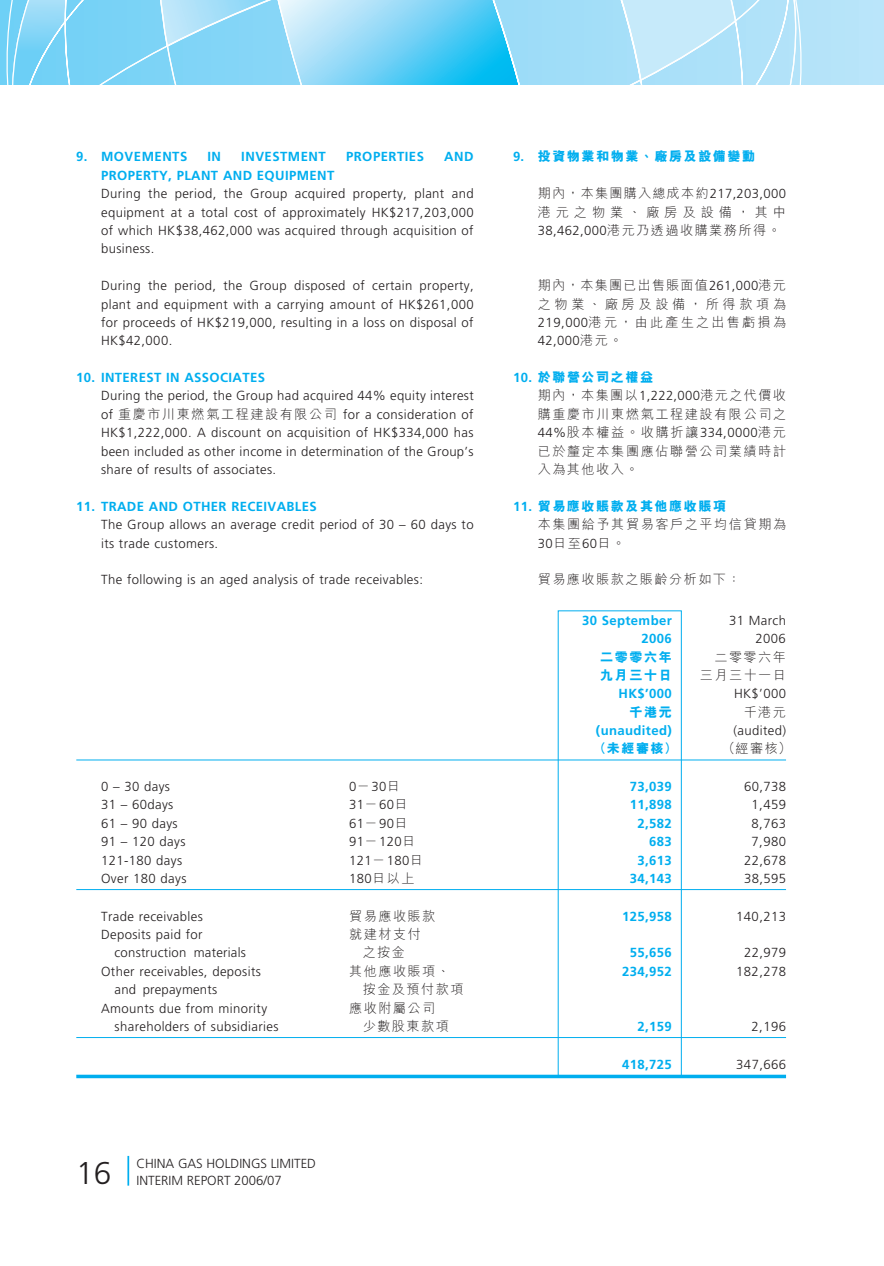
<style>
.page{position:relative;width:884px;height:1266px;background:#fff}
.page>*{position:absolute;margin:0;border:0;box-sizing:border-box;transform-origin:0 0}
.t1{font:300 31.5px "Frutiger";color:#231f20}
.t2{font:300 13.12px/18.4px "Frutiger";letter-spacing:.03em;color:#231f20;text-align:justify}
.t3{font:300 13.12px/18.4px "M Hei";letter-spacing:.11em;color:#231f20}
.t4{font:700 13.12px "Frutiger";letter-spacing:.03em;color:#00aeef}
.t5{font:300 13.12px/17.5px "Frutiger";color:#231f20}
.t6{font:800 13.12px "M Hei";letter-spacing:.11em;color:#00aeef}
.s1{font-family:"M Hei"}
.s2{font-family:"Frutiger";font-weight:700}
.s3{font-family:"Frutiger"}
.s4{font-family:"Frutiger";font-weight:700;color:#00aeef}
.s5{font-weight:800;color:#00aeef}
</style>
<div class="page">
<div style="left:0;top:0;width:884px;height:85px;background:#b6e4f9"></div>
<svg style="left:0;top:0;width:802px;height:85px"></svg>
<svg style="left:19px;top:0;width:770px;height:85px"></svg>
<svg style="left:642px;top:0;width:94px;height:85px"></svg>
<svg style="left:25px;top:0;width:617px;height:85px;background:#87d7f7"></svg>
<hr style="left:127px;top:1155px;width:2px;height:30px;background:#00aeef">
<div style="left:558px;top:610px;width:124px;height:467px;border:1px solid #00aeef"></div>
<hr style="left:76px;top:759px;width:710px;height:1px;background:#00aeef">
<hr style="left:76px;top:889px;width:710px;height:1px;background:#00aeef">
<hr style="left:76px;top:1037px;width:710px;height:1px;background:#00aeef">
<svg style="left:76px;top:1074px;width:710px;height:4px;background:#2cbcf1"></svg>
<p class="t4" style="left:76px;top:151px;width:113px">9. MOVEMENTS</p>
<p class="t4" style="left:207px;top:151px;width:15px">IN</p>
<p class="t4" style="left:241px;top:151px;width:86px">INVESTMENT</p>
<p class="t4" style="left:346px;top:151px;width:80px">PROPERTIES</p>
<p class="t4" style="left:444px;top:151px;width:31px">AND</p>
<p class="t4" style="left:101px;top:170px;width:235px">PROPERTY, PLANT AND EQUIPMENT</p>
<p class="t2" style="left:101px;top:185px;width:374px">During the period, the Group acquired property, plant and equipment at a total cost of approximately HK$217,203,000 of which HK$38,462,000 was acquired through acquisition of business.</p>
<p class="t2" style="left:101px;top:277px;width:374px">During the period, the Group disposed of certain property, plant and equipment with a carrying amount of HK$261,000 for proceeds of HK$219,000, resulting in a loss on disposal of HK$42,000.</p>
<p class="t4" style="left:76px;top:372px;width:190px">10. INTEREST IN ASSOCIATES</p>
<p class="t2" style="left:101px;top:388px;width:374px">During the period, the Group had acquired 44% equity interest of <span class="s1">重慶市川東燃氣工程建設有限公司</span> for a consideration of HK$1,222,000. A discount on acquisition of HK$334,000 has been included as other income in determination of the Group’s share of results of associates.</p>
<p class="t4" style="left:76px;top:501px;width:242px">11. TRADE AND OTHER RECEIVABLES</p>
<p class="t2" style="left:101px;top:516px;width:374px">The Group allows an average credit period of 30 – 60 days to its trade customers.</p>
<p class="t2" style="left:101px;top:571px;width:323px">The following is an aged analysis of trade receivables:</p>
<p class="t6" style="left:513px;top:152px;width:244px"><span class="s2">9.</span> 投資物業和物業、廠房及設備變動</p>
<p class="t3" style="left:538px;top:186px;width:250px;text-align:justify">期內，本集團購入總成本約<span class="s3">217,203,000</span>港元之物業、廠房及設備，其中<span class="s3">38,462,000</span>港元乃透過收購業務所得。</p>
<p class="t3" style="left:538px;top:278px;width:250px;text-align:justify">期內，本集團已出售賬面值<span class="s3">261,000</span>港元之物業、廠房及設備，所得款項為<span class="s3">219,000</span>港元，由此產生之出售虧損為</p>
<p class="t2" style="left:538px;top:332px;width:86px">42,000<span class="s1">港元。</span></p>
<p class="t3" style="left:538px;top:370px;width:250px;text-indent:-25px"><span class="s4">10.</span> <span class="s5">於聯營公司之權益<br></span>期內，本集團以<span class="s3">1,222,000</span>港元之代價收購重慶市川東燃氣工程建設有限公司之</p>
<p class="t2" style="left:538px;top:424px;width:250px">44%<span class="s1">股本權益。收購折讓</span>334,0000<span class="s1">港元</span></p>
<p class="t3" style="left:538px;top:443px;width:250px">已於釐定本集團應佔聯營公司業績時計入為其他收入。</p>
<p class="t3" style="left:538px;top:498px;width:250px;text-indent:-25px"><span class="s4">11.</span> <span class="s5">貿易應收賬款及其他應收賬項<br></span>本集團給予其貿易客戶之平均信貸期為</p>
<p class="t2" style="left:538px;top:535px;width:89px">30<span class="s1">日至</span>60<span class="s1">日。</span></p>
<p class="t3" style="left:538px;top:572px;width:204px">貿易應收賬款之賬齡分析如下：</p>
<p class="t4" style="left:582px;top:614px;width:91px">30 September</p>
<p class="t2" style="left:729px;top:612px;width:58px">31 March</p>
<p class="t4" style="left:641px;top:633px;width:32px">2006</p>
<p class="t2" style="left:755px;top:630px;width:32px">2006</p>
<p class="t6" style="left:600px;top:651px;width:73px">二零零六年</p>
<p class="t3" style="left:714px;top:649px;width:73px">二零零六年</p>
<p class="t6" style="left:600px;top:670px;width:73px">九月三十日</p>
<p class="t3" style="left:700px;top:667px;width:88px">三月三十一日</p>
<p class="t4" style="left:618px;top:688px;width:55px">HK$’000</p>
<p class="t2" style="left:734px;top:685px;width:53px">HK$’000</p>
<p class="t6" style="left:629px;top:706px;width:44px">千港元</p>
<p class="t3" style="left:743px;top:704px;width:44px">千港元</p>
<p class="t4" style="left:596px;top:725px;width:77px">(unaudited)</p>
<p class="t2" style="left:733px;top:722px;width:54px">(audited)</p>
<p class="t6" style="left:593px;top:743px;width:85px">（未經審核）</p>
<p class="t3" style="left:722px;top:741px;width:70px">（經審核）</p>
<p class="t2" style="left:101px;top:778px;width:70px">0 – 30 days</p>
<p class="t2" style="left:349px;top:778px;width:52px">0<span class="s1">－</span>30<span class="s1">日</span></p>
<p class="t4" style="left:630px;top:781px;width:43px">73,039</p>
<p class="t2" style="left:744px;top:778px;width:43px">60,738</p>
<p class="t2" style="left:101px;top:796px;width:74px">31 – 60days</p>
<p class="t2" style="left:349px;top:796px;width:60px">31<span class="s1">－</span>60<span class="s1">日</span></p>
<p class="t4" style="left:630px;top:799px;width:43px">11,898</p>
<p class="t2" style="left:751px;top:796px;width:36px">1,459</p>
<p class="t2" style="left:101px;top:815px;width:78px">61 – 90 days</p>
<p class="t2" style="left:349px;top:815px;width:60px">61<span class="s1">－</span>90<span class="s1">日</span></p>
<p class="t4" style="left:637px;top:817px;width:36px">2,582</p>
<p class="t2" style="left:751px;top:815px;width:36px">8,763</p>
<p class="t2" style="left:101px;top:833px;width:86px">91 – 120 days</p>
<p class="t2" style="left:349px;top:833px;width:67px">91<span class="s1">－</span>120<span class="s1">日</span></p>
<p class="t4" style="left:649px;top:836px;width:24px">683</p>
<p class="t2" style="left:751px;top:833px;width:36px">7,980</p>
<p class="t2" style="left:101px;top:851px;width:83px">121-180 days</p>
<p class="t2" style="left:349px;top:851px;width:75px">121<span class="s1">－</span>180<span class="s1">日</span></p>
<p class="t4" style="left:637px;top:854px;width:36px">3,613</p>
<p class="t2" style="left:744px;top:851px;width:43px">22,678</p>
<p class="t2" style="left:101px;top:870px;width:87px">Over 180 days</p>
<p class="t2" style="left:349px;top:870px;width:67px">180<span class="s1">日以上</span></p>
<p class="t4" style="left:630px;top:873px;width:43px">34,143</p>
<p class="t2" style="left:744px;top:870px;width:43px">38,595</p>
<p class="t2" style="left:101px;top:907px;width:103px">Trade receivables</p>
<p class="t3" style="left:349px;top:908px;width:88px">貿易應收賬款</p>
<p class="t4" style="left:622px;top:910px;width:51px">125,958</p>
<p class="t2" style="left:736px;top:907px;width:51px">140,213</p>
<p class="t2" style="left:101px;top:926px;width:103px">Deposits paid for</p>
<p class="t3" style="left:349px;top:926px;width:73px">就建材支付</p>
<p class="t2" style="left:115px;top:944px;width:133px">construction materials</p>
<p class="t3" style="left:363px;top:945px;width:44px">之按金</p>
<p class="t4" style="left:630px;top:947px;width:43px">55,656</p>
<p class="t2" style="left:744px;top:944px;width:43px">22,979</p>
<p class="t2" style="left:101px;top:963px;width:161px">Other receivables, deposits</p>
<p class="t3" style="left:349px;top:963px;width:102px">其他應收賬項、</p>
<p class="t4" style="left:622px;top:965px;width:51px">234,952</p>
<p class="t2" style="left:736px;top:963px;width:51px">182,278</p>
<p class="t2" style="left:115px;top:981px;width:104px">and prepayments</p>
<p class="t3" style="left:363px;top:981px;width:102px">按金及預付款項</p>
<p class="t2" style="left:101px;top:999px;width:168px">Amounts due from minority</p>
<p class="t3" style="left:349px;top:1000px;width:88px">應收附屬公司</p>
<p class="t2" style="left:115px;top:1018px;width:165px">shareholders of subsidiaries</p>
<p class="t3" style="left:363px;top:1018px;width:88px">少數股東款項</p>
<p class="t4" style="left:637px;top:1020px;width:36px">2,159</p>
<p class="t2" style="left:751px;top:1018px;width:36px">2,196</p>
<p class="t4" style="left:622px;top:1058px;width:51px">418,725</p>
<p class="t2" style="left:736px;top:1055px;width:51px">347,666</p>
<h1 class="t1" style="left:76px;top:1159px;width:37px">16</h1>
<p class="t5" style="left:136px;top:1155px;width:181px">CHINA GAS HOLDINGS LIMITED<br>INTERIM REPORT 2006/07</p>
</div>
